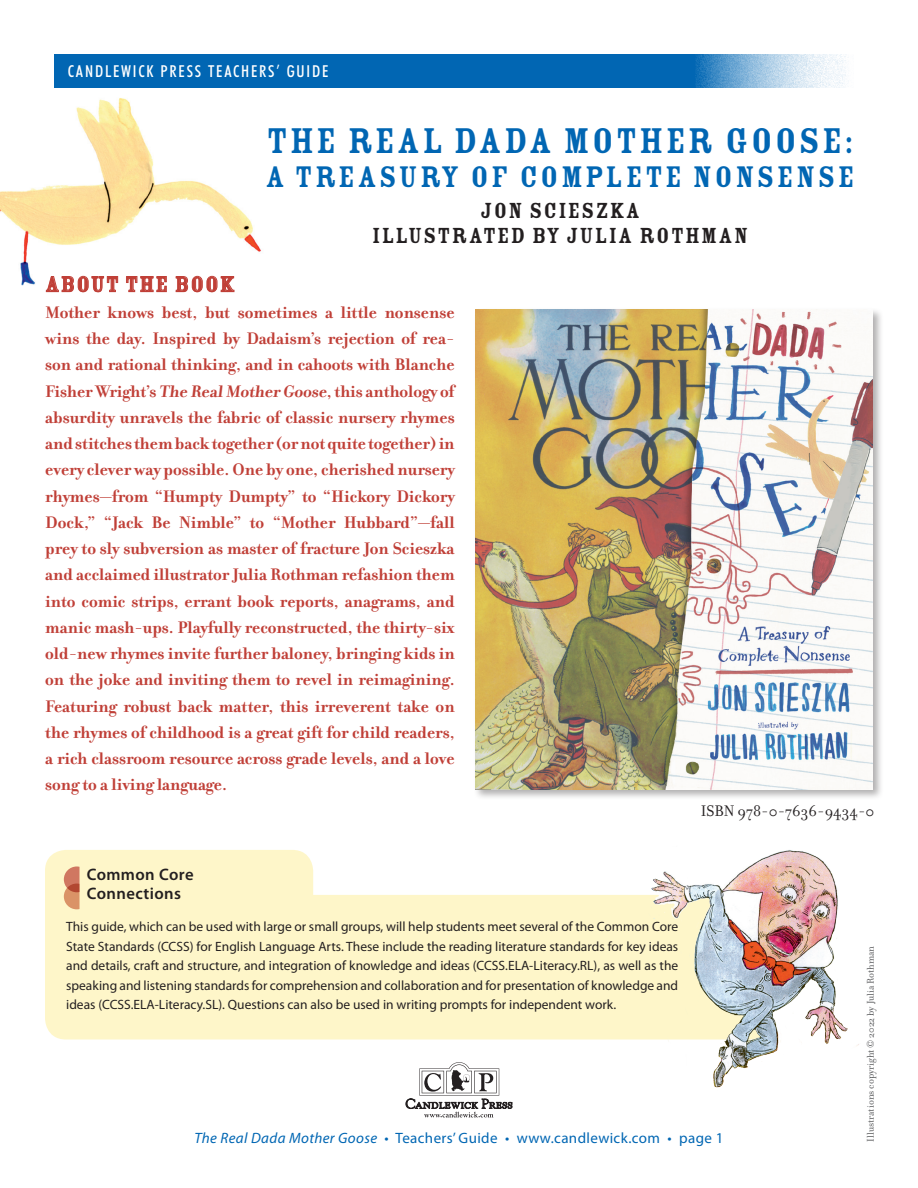
<style>
.page{position:relative;width:918px;height:1188px;background:#fff}
.page>*{position:absolute;margin:0;border:0;box-sizing:border-box;transform-origin:0 0}
.t1{font:39.3px "Rosewood Std Fill";letter-spacing:.05em;color:#0166b3}
.t2{font:32.7px "Rosewood Std Fill";letter-spacing:.07em;color:#0166b3}
.t3{font:24px "Rosewood Std Fill";letter-spacing:.05em;color:#231f20}
.t4{font:24px "Rosewood Std Fill";letter-spacing:.05em;color:#c03f37}
.t5{font:700 18px/26.2px "Filosofia OT";color:#c03f37;text-align:justify}
.t6{font:600 16.65px/19.4px "Myriad Pro";letter-spacing:.025em;color:#231f20}
.t7{font:500 condensed 16.5px "Futura BT";letter-spacing:.11em;color:#fff}
.t8{font:16.5px "Filosofia OT";color:#231f20}
.t9{font:15px "Myriad Pro";letter-spacing:.025em;color:#0166b3}
.cc{font:13.5px/19.5px "Myriad Pro";color:#231f20;text-align:justify}
.Body_Text_2{font:10.5px "Filosofia OT";color:#57585a}
.s1{font-style:italic}
</style>
<div class="page">
<svg style="left:54px;top:54px;width:792px;height:34px;background:#1e77bb"></svg>
<svg style="left:406px;top:1062px;width:106px;height:56px"></svg>
<div style="left:45px;top:850px;width:268px;height:108px;background:#fef6c9;border-radius:21px"></div>
<div style="left:45px;top:895px;width:725px;height:145px;background:#fef6c9;border-radius:21px"></div>
<img style="left:0;top:98px;width:261px;height:188px">
<div style="left:473px;top:307px;width:410px;height:493px;background:#231f20;opacity:.35"></div>
<img style="left:475px;top:309px;width:397px;height:480px">
<svg style="left:46px;top:276px;width:72px;height:17px"></svg>
<svg style="left:126px;top:276px;width:41px;height:16px"></svg>
<svg style="left:175px;top:276px;width:60px;height:17px"></svg>
<svg style="left:64px;top:866px;width:16px;height:43px"></svg>
<img style="left:644px;top:850px;width:215px;height:238px">
<p class="t7" style="left:68px;top:61px;width:262px">CANDLEWICK PRESS TEACHERS’ GUIDE</p>
<p class="t1" style="left:266px;top:120px;width:589px">THE REAL DADA MOTHER GOOSE:</p>
<p class="t2" style="left:265px;top:159px;width:591px">A TREASURY OF COMPLETE NONSENSE</p>
<p class="t3" style="left:480px;top:197px;width:162px">JON SCIESZKA</p>
<p class="t3" style="left:372px;top:223px;width:377px">ILLUSTRATED BY JULIA ROTHMAN</p>
<p class="t4" style="left:45px;top:271px;width:191px">ABOUT THE BOOK</p>
<p class="t5" style="left:45px;top:299px;width:411px">Mother knows best, but sometimes a little nonsense wins the day. Inspired by Dadaism’s rejection of rea&shy;son and rational thinking, and in cahoots with Blanche Fisher Wright’s The Real Mother Goose, this anthology of absurdity unravels the fabric of classic nursery rhymes and stitches them back together (or not quite together) in every clever way possible. One by one, cherished nursery rhymes—from “Humpty Dumpty” to “Hickory Dickory Dock,” “Jack Be Nimble” to “Mother Hubbard”—fall prey to sly subversion as master of fracture Jon Scieszka and acclaimed illustrator Julia Rothman refashion them into comic strips, errant book reports, anagrams, and manic mash-ups. Playfully reconstructed, the thirty-six old-new rhymes invite further baloney, bringing kids in on the joke and inviting them to revel in reimagining.<br>Featuring robust back matter, this irreverent take on the rhymes of childhood is a great gift for child readers, a rich classroom resource across grade levels, and a love song to a living language.</p>
<p class="t6" style="left:87px;top:864px;width:108px">Common Core<br>Connections</p>
<p class="t8" style="left:701px;top:801px;width:175px">ISBN 978-0-7636-9434-0</p>
<p class="cc" style="left:66px;top:917px;width:614px">This guide, which can be used with large or small groups, will help students meet several of the Common Core State Standards (CCSS) for English Language Arts. These include the reading literature standards for key ideas and details, craft and structure, and integration of knowledge and ideas (CCSS.ELA-Literacy.RL), as well as the speaking and listening standards for comprehension and collaboration and for presentation of knowledge and ideas (CCSS.ELA-Literacy.SL). Questions can also be used in writing prompts for independent work.</p>
<p class="t9" style="left:194px;top:1129px;width:531px"><span class="s1">The Real Dada Mother Goose</span> • Teachers’ Guide • www.candlewick.com • page 1</p>
<p class="Body_Text_2" style="left:865px;top:1142px;width:197px;rotate:-90deg">Illustrations copyright © 2022 by Julia Rothman</p>
</div>
